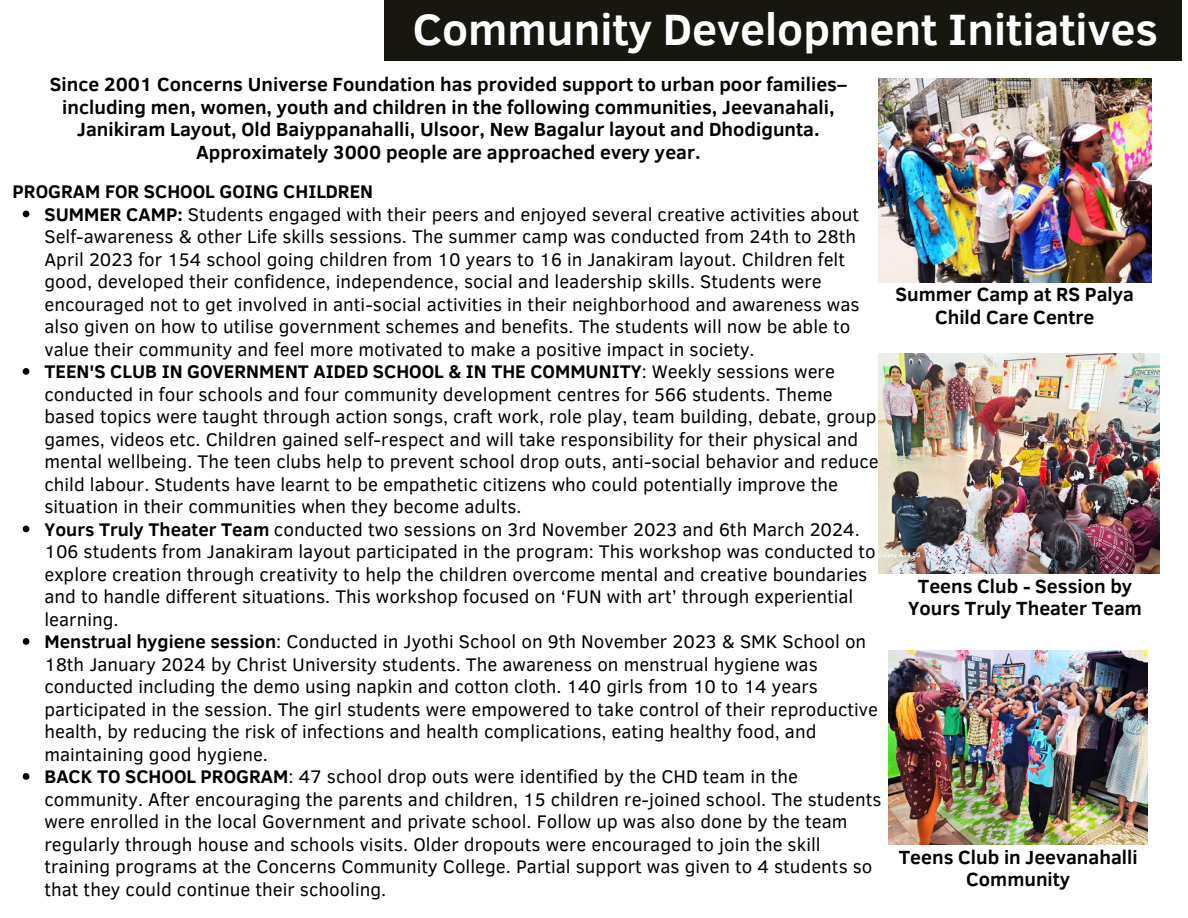
<style>
.page{position:relative;width:1188px;height:918px;background:#fff}
.page>*{position:absolute;margin:0;border:0;box-sizing:border-box;transform-origin:0 0}
.t1{font:700 45px "Clear Sans";color:#fff}
.t2{font:700 19.5px/22.5px "Clear Sans";color:#000;text-align:center}
.t3{font:18.75px/22.5px "Clear Sans";color:#000}
.t4{font:700 18.75px "Clear Sans";color:#000}
.s1{font-weight:700}
</style>
<div class="page">
<div style="left:384px;top:0;width:797px;height:61px;background:#171710"></div>
<img style="left:878px;top:78px;width:274px;height:204px">
<svg style="left:23px;top:211px;width:6px;height:6px"></svg>
<svg style="left:23px;top:368px;width:6px;height:7px"></svg>
<svg style="left:23px;top:526px;width:6px;height:6px"></svg>
<svg style="left:23px;top:638px;width:6px;height:7px"></svg>
<svg style="left:23px;top:773px;width:6px;height:7px"></svg>
<img style="left:889px;top:650px;width:258px;height:195px">
<img style="left:878px;top:353px;width:282px;height:221px">
<h3 class="t1" style="left:413px;top:-4px;width:747px">Community Development Initiatives</h3>
<p class="t2" style="left:50px;top:72px;width:799px">Since 2001 Concerns Universe Foundation has provided support to urban poor families– including men, women, youth and children in the following communities, Jeevanahali, Janikiram Layout, Old Baiyppanahalli, Ulsoor, New Bagalur layout and Dhodigunta.<br>Approximately 3000 people are approached every year.</p>
<h3 class="t4" style="left:13px;top:178px;width:362px">PROGRAM FOR SCHOOL GOING CHILDREN</h3>
<p class="t3" style="left:44px;top:202px;width:817px"><span class="s1">SUMMER CAMP:</span> Students engaged with their peers and enjoyed several creative activities about Self-awareness &amp; other Life skills sessions. The summer camp was conducted from 24th to 28th April 2023 for 154 school going children from 10 years to 16 in Janakiram layout. Children felt good, developed their confidence, independence, social and leadership skills. Students were encouraged not to get involved in anti-social activities in their neighborhood and awareness was also given on how to utilise government schemes and benefits. The students will now be able to value their community and feel more motivated to make a positive impact in society.</p>
<h2 class="t3" style="left:44px;top:359px;width:836px"><span class="s1">TEEN'S CLUB IN GOVERNMENT AIDED SCHOOL &amp; IN THE COMMUNITY</span>: Weekly sessions were conducted in four schools and four community development centres for 566 students. Theme based topics were taught through action songs, craft work, role play, team building, debate, group games, videos etc. Children gained self-respect and will take responsibility for their physical and mental wellbeing. The teen clubs help to prevent school drop outs, anti-social behavior and reduce child labour. Students have learnt to be empathetic citizens who could potentially improve the situation in their communities when they become adults.</h2>
<p class="t3" style="left:44px;top:517px;width:833px"><span class="s1">Yours Truly Theater Team</span> conducted two sessions on 3rd November 2023 and 6th March 2024.<br>106 students from Janakiram layout participated in the program: This workshop was conducted to explore creation through creativity to help the children overcome mental and creative boundaries and to handle different situations. This workshop focused on ‘FUN with art’ through experiential learning.</p>
<p class="t3" style="left:44px;top:629px;width:835px"><span class="s1">Menstrual hygiene session</span>: Conducted in Jyothi School on 9th November 2023 &amp; SMK School on 18th January 2024 by Christ University students. The awareness on menstrual hygiene was conducted including the demo using napkin and cotton cloth. 140 girls from 10 to 14 years participated in the session. The girl students were empowered to take control of their reproductive health, by reducing the risk of infections and health complications, eating healthy food, and maintaining good hygiene.</p>
<p class="t3" style="left:44px;top:764px;width:838px"><span class="s1">BACK TO SCHOOL PROGRAM</span>: 47 school drop outs were identified by the CHD team in the community. After encouraging the parents and children, 15 children re-joined school. The students were enrolled in the local Government and private school. Follow up was also done by the team regularly through house and schools visits. Older dropouts were encouraged to join the skill training programs at the Concerns Community College. Partial support was given to 4 students so that they could continue their schooling.</p>
<p class="t2" style="left:896px;top:282px;width:240px">Summer Camp at RS Palya<br>Child Care Centre</p>
<h3 class="t2" style="left:908px;top:573px;width:235px">Teens Club - Session by<br>Yours Truly Theater Team</h3>
<h3 class="t2" style="left:899px;top:845px;width:240px">Teens Club in Jeevanahalli<br>Community</h3>
</div>
